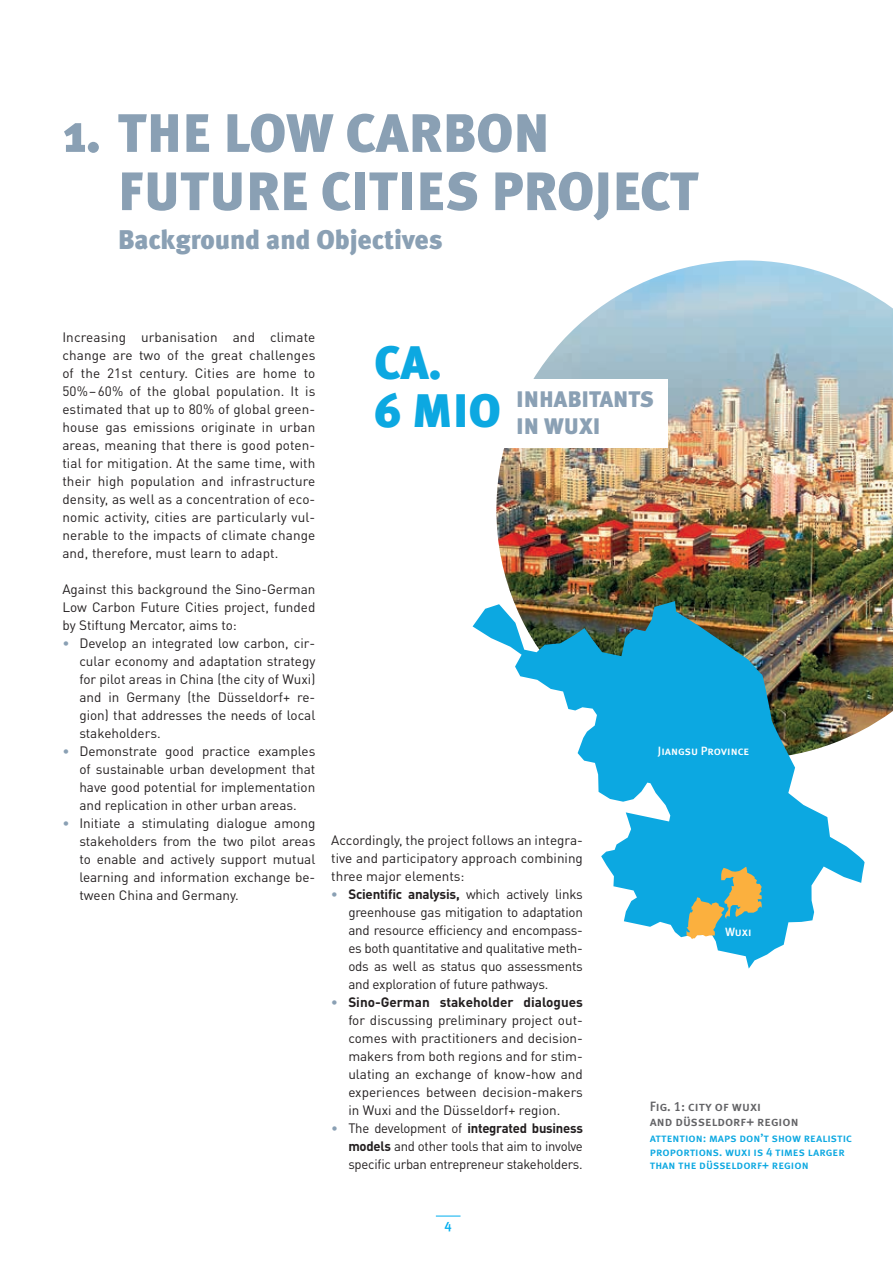
<style>
.page{position:relative;width:893px;height:1263px;background:#fff}
.page>*{position:absolute;margin:0;border:0;box-sizing:border-box;transform-origin:0 0}
.t1{font:900 54px/58.2px "Meta Plus";color:#8aa0b4}
.t2{font:900 46.95px/48px "Meta Plus";color:#0ca8e1}
.t3{font:900 27px "Meta Plus";color:#8aa0b4}
.t4{font:900 22.5px/27px "Meta Plus";color:#8aa0b4}
.t5{font:13.5px/18px "DIN Pro";color:#231f20;text-align:justify}
.t6{font:13.5px/15px "Meta Plus Medium Caps";color:#636366}
.t7{font:500 13.5px "Meta Plus";color:#00aeef}
.t8{font:12px/13.5px "Meta Plus Medium Caps";color:#0ca8e1}
.t9{font:12px "Meta Plus Medium Caps";color:#fff}
.s1{color:#8aa0b4}
.s2{font-weight:700;color:#8aa0b4}
.s3{font-weight:700}
</style>
<div class="page">
<svg style="left:436px;top:1216px;width:24px;height:1px"></svg>
<img style="left:496px;top:260px;width:397px;height:469px">
<div style="left:496px;top:379px;width:172px;height:68px;background:#fff"></div>
<svg style="left:473px;top:601px;width:392px;height:367px"></svg>
<svg style="left:687px;top:867px;width:75px;height:72px;background:#72ac9d"></svg>
<h1 class="t1" style="left:118px;top:104px;width:582px;text-indent:-54px">1. THE LOW CARBON<br>FUTURE CITIES PROJECT</h1>
<h3 class="t3" style="left:118px;top:224px;width:326px">BACKGROUND AND OBJECTIVES</h3>
<p class="t5" style="left:62px;top:328px;width:255px">Increasing urbanisation and climate change are two of the great challenges of the 21st century. Cities are home to 50%–60% of the global population. It is estimated that up to 80% of global green&shy;house gas emissions originate in urban areas, meaning that there is good poten&shy;tial for mitigation. At the same time, with their high population and infrastructure density, as well as a concentration of eco&shy;nomic activity, cities are particularly vul&shy;nerable to the impacts of climate change and, therefore, must learn to adapt.</p>
<p class="t5" style="left:62px;top:580px;width:255px">Against this background the Sino-German Low Carbon Future Cities project, funded by Stiftung Mercator, aims to:</p>
<p class="t5" style="left:79px;top:634px;width:238px;text-indent:-17px"><span class="s1">•</span> Develop an integrated low carbon, cir&shy;cular economy and adaptation strategy for pilot areas in China (the city of Wuxi) and in Germany (the Düsseldorf+ re&shy;gion) that addresses the needs of local stakeholders.</p>
<p class="t5" style="left:79px;top:741px;width:237px;text-indent:-17px"><span class="s1">•</span> Demonstrate good practice examples of sustainable urban development that have good potential for implementation and replication in other urban areas.</p>
<p class="t5" style="left:79px;top:813px;width:237px;text-indent:-17px"><span class="s1">•</span> Initiate a stimulating dialogue among stakeholders from the two pilot areas to enable and actively support mutual learning and information exchange be&shy;tween China and Germany.</p>
<h2 class="t2" style="left:374px;top:338px;width:121px">CA.<br>6 MIO</h2>
<h3 class="t4" style="left:516px;top:386px;width:139px">INHABITANTS<br>IN WUXI</h3>
<p class="t9" style="left:658px;top:744px;width:93px">Jiangsu Province</p>
<p class="t5" style="left:331px;top:831px;width:253px">Accordingly, the project follows an integra&shy;tive and participatory approach combining three major elements:</p>
<p class="t5" style="left:348px;top:885px;width:236px;text-indent:-17px"><span class="s2">•</span> <span class="s3">Scientific analysis,</span> which actively links greenhouse gas mitigation to adaptation and resource efficiency and encompass&shy;es both quantitative and qualitative meth&shy;ods as well as status quo assessments and exploration of future pathways.</p>
<p class="t5" style="left:348px;top:993px;width:236px;text-indent:-17px"><span class="s2">•</span> <span class="s3">Sino-German stakeholder dialogues </span>for discussing preliminary project out&shy;comes with practitioners and decision&shy;makers from both regions and for stim&shy;ulating an exchange of know-how and experiences between decision-makers in Wuxi and the Düsseldorf+ region.</p>
<p class="t5" style="left:348px;top:1119px;width:236px;text-indent:-17px"><span class="s1">•</span> The development of <span class="s3">integrated business models</span> and other tools that aim to involve specific urban entrepreneur stakeholders.</p>
<p class="t9" style="left:725px;top:925px;width:28px">Wuxi</p>
<p class="t6" style="left:650px;top:1098px;width:150px">Fig. 1: city of wuxi<br>and düsseldorf+ region</p>
<p class="t8" style="left:650px;top:1131px;width:204px">attention: maps don’t show realistic proportions. wuxi is 4 times larger than the düsseldorf+ region</p>
<p class="t7" style="left:444px;top:1216px;width:9px">4</p>
</div>
